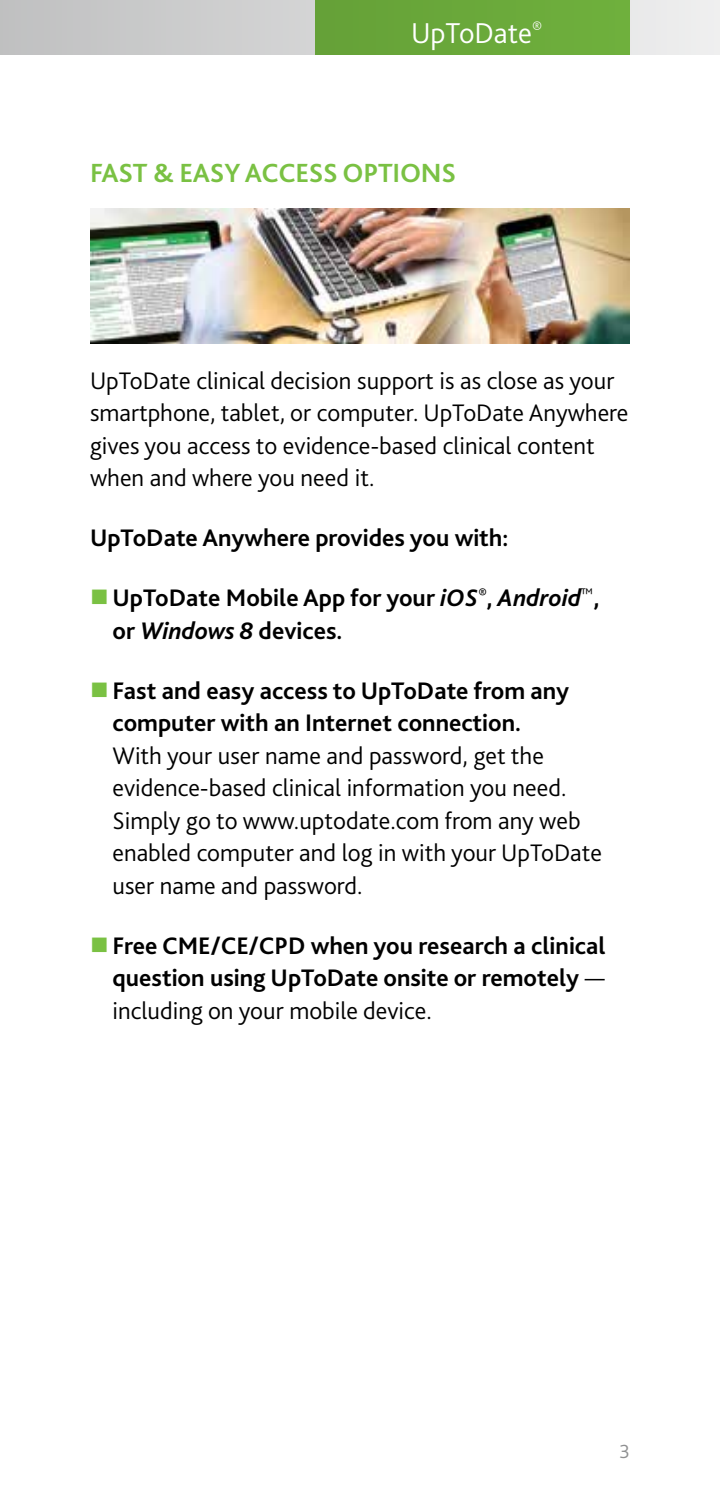
<style>
.page{position:relative;width:720px;height:1508px;background:#fff}
.page>*{position:absolute;margin:0;border:0;box-sizing:border-box;transform-origin:0 0}
.t1{font:300 30px "Bliss 2";color:#fff}
.t2{font:700 27.5px "Bliss 2";letter-spacing:-.01em;color:#7ac143}
.t3{font:300 25px/32.5px "Bliss 2";color:#000}
.t4{font:700 25px/32.5px "Bliss 2";color:#000}
.t5{font:300 20px "Bliss 2";color:#8f9091}
.s1{color:#7ac143}
.s2{font-style:italic}
.s3{font-weight:300}
</style>
<div class="page">
<svg style="left:0;top:0;width:720px;height:55px;background:#d1d1d2"></svg>
<div style="left:315px;top:0;width:315px;height:55px;background:#6aa83a"></div>
<img style="left:90px;top:208px;width:540px;height:135px">
<p class="t1" style="left:411px;top:14px;width:133px">UpToDate<sup>®</sup></p>
<p class="t2" style="left:90px;top:156px;width:367px">FAST &amp; EASY ACCESS OPTIONS</p>
<p class="t3" style="left:90px;top:363px;width:540px">UpToDate clinical decision support is as close as your smartphone, tablet, or computer. UpToDate Anywhere gives you access to evidence-based clinical content when and where you need it.</p>
<p class="t4" style="left:90px;top:521px;width:420px">UpToDate Anywhere provides you with:</p>
<p class="t4" style="left:113px;top:581px;width:488px;text-indent:-23px"><span class="s1">■</span> UpToDate Mobile App for your <span class="s2">iOS</span><sup>®</sup>, <span class="s2">Android</span><sup>™</sup>, or <span class="s2">Windows 8</span> devices.</p>
<p class="t4" style="left:113px;top:673px;width:458px;text-indent:-22px"><span class="s1">■</span> Fast and easy access to UpToDate from any computer with an Internet connection.</p>
<p class="t3" style="left:113px;top:738px;width:491px">With your user name and password, get the evidence-based clinical information you need.<br>Simply go to www.uptodate.com from any web enabled computer and log in with your UpToDate user name and password.</p>
<p class="t4" style="left:113px;top:928px;width:495px;text-align:justify;text-indent:-22px"><span class="s1">■</span> Free CME/CE/CPD when you research a clinical question using UpToDate onsite or remotely <span class="s3">— including on your mobile device.</span></p>
<p class="t5" style="left:619px;top:1439px;width:12px">3</p>
</div>
